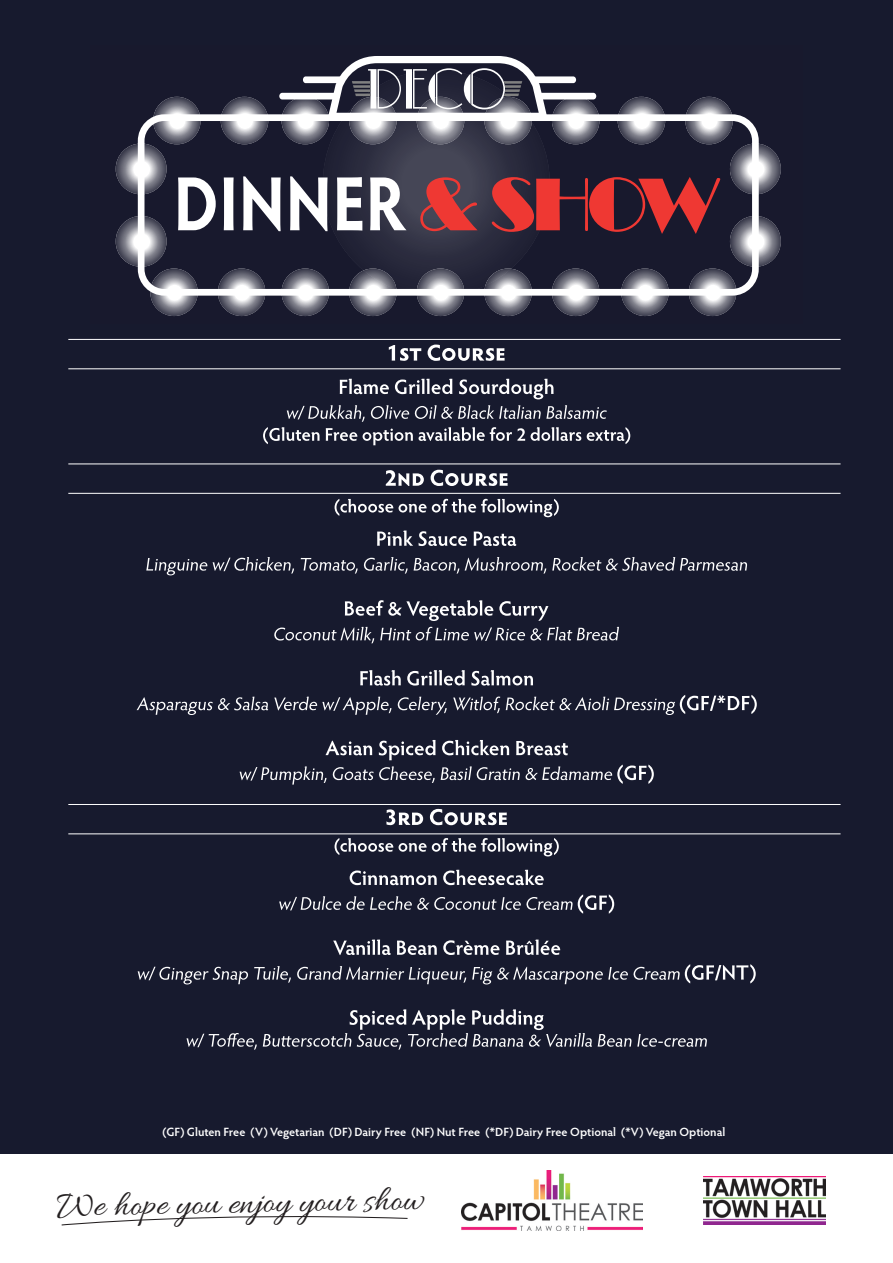
<style>
.page{position:relative;width:893px;height:1263px;background:#171a2e}
.page>*{position:absolute;margin:0;border:0;box-sizing:border-box;transform-origin:0 0}
.t1{font:77.4px "Broadway";color:#ef3833}
.t2{font:36.6px "Allura";color:#231f20}
.t3{font:600 12px "Hypatia Sans Pro";letter-spacing:-.005em;color:#fff}
</style>
<div class="page">
<svg style="left:138px;top:114px;width:621px;height:182px"></svg>
<svg style="left:281px;top:268px;width:48px;height:48px"></svg>
<svg style="left:349px;top:268px;width:48px;height:48px"></svg>
<svg style="left:417px;top:268px;width:47px;height:48px"></svg>
<svg style="left:484px;top:268px;width:48px;height:48px"></svg>
<svg style="left:552px;top:268px;width:47px;height:48px"></svg>
<svg style="left:281px;top:97px;width:48px;height:47px"></svg>
<svg style="left:349px;top:97px;width:48px;height:47px"></svg>
<svg style="left:417px;top:97px;width:47px;height:47px"></svg>
<svg style="left:484px;top:97px;width:48px;height:47px"></svg>
<svg style="left:552px;top:97px;width:47px;height:47px"></svg>
<svg style="left:618px;top:97px;width:47px;height:47px"></svg>
<svg style="left:685px;top:97px;width:48px;height:47px"></svg>
<svg style="left:153px;top:97px;width:48px;height:47px"></svg>
<svg style="left:221px;top:97px;width:47px;height:47px"></svg>
<svg style="left:150px;top:268px;width:48px;height:48px"></svg>
<svg style="left:218px;top:268px;width:47px;height:48px"></svg>
<svg style="left:621px;top:268px;width:48px;height:48px"></svg>
<svg style="left:689px;top:268px;width:47px;height:48px"></svg>
<svg style="left:116px;top:216px;width:51px;height:51px"></svg>
<svg style="left:116px;top:143px;width:51px;height:51px"></svg>
<svg style="left:730px;top:216px;width:51px;height:51px"></svg>
<svg style="left:730px;top:143px;width:51px;height:51px"></svg>
<div style="left:303px;top:76px;width:42px;height:7px;background:#fff;border-radius:3px"></div>
<div style="left:279px;top:93px;width:59px;height:6px;background:#fff;border-radius:3px"></div>
<div style="left:531px;top:76px;width:45px;height:7px;background:#fff;border-radius:3px"></div>
<div style="left:537px;top:93px;width:59px;height:6px;background:#fff;border-radius:3px"></div>
<svg style="left:328px;top:56px;width:219px;height:64px"></svg>
<svg style="left:178px;top:177px;width:38px;height:53px"></svg>
<svg style="left:224px;top:177px;width:10px;height:53px"></svg>
<svg style="left:243px;top:176px;width:38px;height:55px"></svg>
<svg style="left:290px;top:176px;width:38px;height:55px"></svg>
<svg style="left:337px;top:177px;width:25px;height:54px"></svg>
<svg style="left:370px;top:177px;width:36px;height:53px"></svg>
<div style="left:0;top:1155px;width:893px;height:108px;background:#fff"></div>
<img style="left:461px;top:1170px;width:182px;height:60px">
<img style="left:703px;top:1176px;width:123px;height:49px">
<svg style="left:61px;top:1216px;width:347px;height:10px"></svg>
<svg style="left:389px;top:345px;width:116px;height:16px"></svg>
<svg style="left:340px;top:379px;width:214px;height:20px"></svg>
<svg style="left:263px;top:405px;width:367px;height:40px"></svg>
<svg style="left:386px;top:470px;width:122px;height:16px"></svg>
<svg style="left:335px;top:499px;width:224px;height:18px"></svg>
<svg style="left:377px;top:530px;width:139px;height:16px"></svg>
<svg style="left:146px;top:557px;width:601px;height:18px"></svg>
<svg style="left:345px;top:600px;width:203px;height:21px"></svg>
<svg style="left:274px;top:627px;width:345px;height:16px"></svg>
<svg style="left:360px;top:670px;width:173px;height:16px"></svg>
<svg style="left:137px;top:695px;width:620px;height:20px"></svg>
<svg style="left:240px;top:740px;width:414px;height:44px"></svg>
<svg style="left:386px;top:809px;width:121px;height:16px"></svg>
<svg style="left:335px;top:838px;width:224px;height:18px"></svg>
<svg style="left:350px;top:870px;width:194px;height:15px"></svg>
<svg style="left:279px;top:894px;width:335px;height:20px"></svg>
<svg style="left:333px;top:939px;width:227px;height:16px"></svg>
<svg style="left:138px;top:964px;width:618px;height:20px"></svg>
<svg style="left:186px;top:1009px;width:521px;height:40px"></svg>
<hr style="left:68px;top:339px;width:772px;height:1px;background:#fff">
<hr style="left:68px;top:464px;width:772px;height:1px;background:#fff">
<hr style="left:68px;top:804px;width:772px;height:1px;background:#fff">
<hr style="left:68px;top:368px;width:772px;height:1px;background:#fff">
<hr style="left:68px;top:493px;width:772px;height:1px;background:#fff">
<hr style="left:68px;top:833px;width:772px;height:1px;background:#fff">
<p class="t1" style="left:418px;top:160px;width:302px">&amp; SHOW</p>
<p class="t3" style="left:162px;top:1123px;width:564px">(GF) Gluten Free (V) Vegetarian (DF) Dairy Free (NF) Nut Free (*DF) Dairy Free Optional (*V) Vegan Optional</p>
<p class="t2" style="left:56px;top:1186px;width:368px;rotate:-1deg">We hope you enjoy your show</p>
</div>
